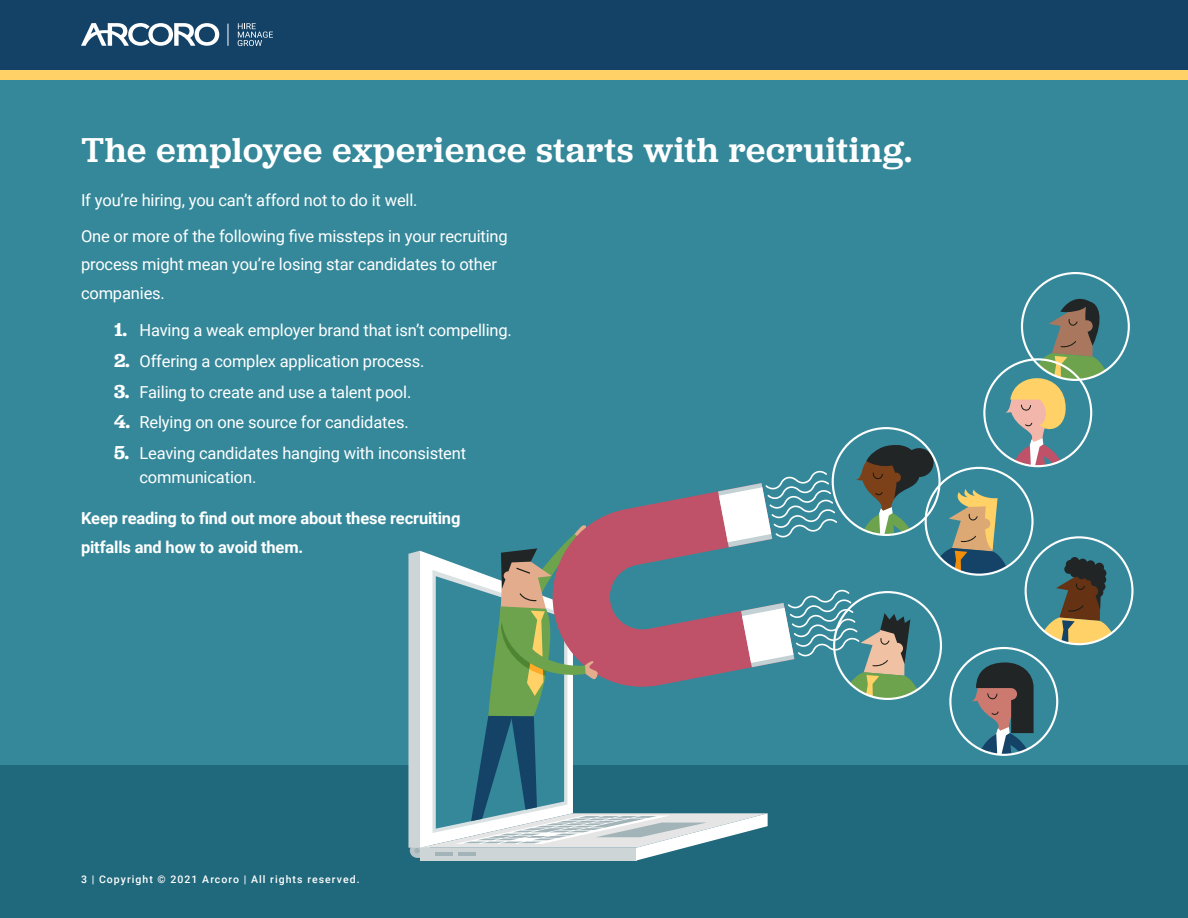
<style>
.page{position:relative;width:1188px;height:918px;background:#35889a}
.page>*{position:absolute;margin:0;border:0;box-sizing:border-box;transform-origin:0 0}
.Blue_Section_Header{font:500 36px "Jubilat";letter-spacing:.025em;color:#fff}
.Bullet_long_text{font:16.5px/24px "Roboto";letter-spacing:-.01em;color:#fff}
.Body_Style_1{font:16.5px/28.5px "Roboto";letter-spacing:-.01em;color:#fff}
.Body_Style_1-2{font:700 16.5px/28.5px "Roboto";letter-spacing:-.01em;color:#fff}
.t1{font:500 10.5px "Roboto";letter-spacing:.1em;color:#fff}
.s1{font-family:"Jubilat";font-weight:600;font-size:19.5px}
</style>
<div class="page">
<div style="left:0;top:765px;width:1188px;height:153px;background:#20687b"></div>
<svg style="left:408px;top:272px;width:726px;height:589px"></svg>
<div style="left:0;top:69px;width:1188px;height:11px;background:#ffd166"></div>
<div style="left:0;top:0;width:1188px;height:69px;background:#144266"></div>
<svg style="left:238px;top:23px;width:35px;height:23px"></svg>
<svg style="left:227px;top:24px;width:1px;height:21px"></svg>
<svg style="left:81px;top:23px;width:138px;height:23px"></svg>
<p class="Blue_Section_Header" style="left:81px;top:126px;width:833px">The employee experience starts with recruiting.</p>
<p class="Body_Style_1" style="left:81px;top:186px;width:338px">If you’re hiring, you can’t afford not to do it well.</p>
<p class="Body_Style_1" style="left:81px;top:221px;width:428px">One or more of the following five missteps in your recruiting process might mean you’re losing star candidates to other companies.</p>
<p class="Bullet_long_text" style="left:114px;top:318px;width:399px"><span class="s1">1.</span> Having a weak employer brand that isn’t compelling.</p>
<p class="Bullet_long_text" style="left:114px;top:348px;width:312px"><span class="s1">2.</span> Offering a complex application process.</p>
<p class="Bullet_long_text" style="left:114px;top:379px;width:299px"><span class="s1">3.</span> Failing to create and use a talent pool.</p>
<p class="Bullet_long_text" style="left:114px;top:410px;width:296px"><span class="s1">4.</span> Relying on one source for candidates.</p>
<p class="Bullet_long_text" style="left:140px;top:441px;width:328px;text-indent:-26px"><span class="s1">5.</span> Leaving candidates hanging with inconsistent communication.</p>
<p class="Body_Style_1-2" style="left:81px;top:504px;width:381px">Keep reading to find out more about these recruiting pitfalls and how to avoid them.</p>
<p class="t1" style="left:81px;top:872px;width:280px">3 | Copyright © 2021 Arcoro | All rights reserved.</p>
</div>
